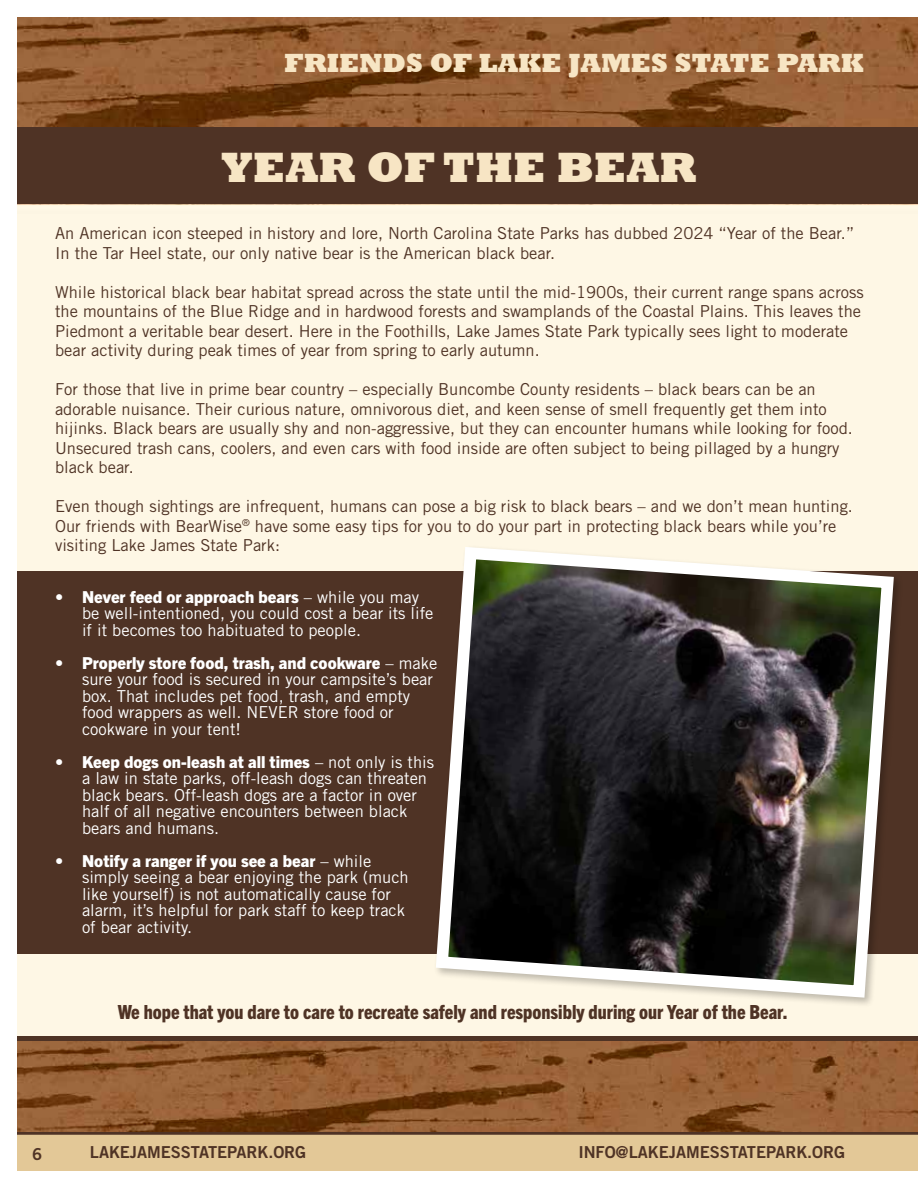
<style>
.page{position:relative;width:918px;height:1188px;background:#fff}
.page>*{position:absolute;margin:0;border:0;box-sizing:border-box;transform-origin:0 0}
.t1{font:800 43.5px "Rockwell";color:#f7e5c4}
.t2{font:800 27px "Rockwell";color:#f7e5c4}
.t3{font:800 condensed 19.5px "Trade Gothic Next LT Pro";color:#4f3325}
.t4{font:16.5px/19.5px "Trade Gothic";color:#4f3325}
.t5{font:16.5px/16.5px "Trade Gothic";color:#fff}
.t6{font:800 16.5px "Trade Gothic Next LT Pro";color:#fff}
.t7{font:16.5px "Trade Gothic LT Std Bd 2";letter-spacing:-.005em;color:#4f3325}
.s1{font-family:"Trade Gothic";font-weight:400}
</style>
<div class="page">
<img style="left:17px;top:17px;width:901px;height:1019px">
<div style="left:17px;top:1134px;width:901px;height:37px;background:#e3c897"></div>
<hr style="left:17px;top:1132px;width:901px;height:3px;background:#4f3325">
<div style="left:17px;top:571px;width:901px;height:383px;background:#4f3325"></div>
<div style="left:17px;top:127px;width:901px;height:77px;background:#4f3325"></div>
<svg style="left:430px;top:541px;width:470px;height:463px;background:#514e49"></svg>
<div style="left:17px;top:1036px;width:901px;height:77px;background:linear-gradient(to right,#4f3325,#4f3325)"></div>
<img style="left:17px;top:1042px;width:901px;height:90px">
<h2 class="t2" style="left:285px;top:48px;width:581px">FRIENDS OF LAKE JAMES STATE PARK</h2>
<h1 class="t1" style="left:221px;top:142px;width:477px">YEAR OF THE BEAR</h1>
<p class="t4" style="left:55px;top:224px;width:801px">An American icon steeped in history and lore, North Carolina State Parks has dubbed 2024 “Year of the Bear.”<br>In the Tar Heel state, our only native bear is the American black bear.</p>
<p class="t4" style="left:55px;top:282px;width:810px">While historical black bear habitat spread across the state until the mid-1900s, their current range spans across the mountains of the Blue Ridge and in hardwood forests and swamplands of the Coastal Plains. This leaves the Piedmont a veritable bear desert. Here in the Foothills, Lake James State Park typically sees light to moderate bear activity during peak times of year from spring to early autumn.</p>
<p class="t4" style="left:55px;top:380px;width:799px">For those that live in prime bear country – especially Buncombe County residents – black bears can be an adorable nuisance. Their curious nature, omnivorous diet, and keen sense of smell frequently get them into hijinks. Black bears are usually shy and non-aggressive, but they can encounter humans while looking for food.<br>Unsecured trash cans, coolers, and even cars with food inside are often subject to being pillaged by a hungry black bear.</p>
<p class="t4" style="left:55px;top:497px;width:799px">Even though sightings are infrequent, humans can pose a big risk to black bears – and we don’t mean hunting.<br>Our friends with BearWise<sup>®</sup> have some easy tips for you to do your part in protecting black bears while you’re visiting Lake James State Park:</p>
<p class="t6" style="left:55px;top:585px;width:365px">• Never feed or approach bears <span class="s1">– while you may</span></p>
<p class="t5" style="left:82px;top:605px;width:353px">be well-intentioned, you could cost a bear its life if it becomes too habituated to people.</p>
<p class="t6" style="left:55px;top:651px;width:384px">• Properly store food, trash, and cookware <span class="s1">– make</span></p>
<p class="t5" style="left:82px;top:671px;width:353px">sure your food is secured in your campsite’s bear box. That includes pet food, trash, and empty food wrappers as well. NEVER store food or cookware in your tent!</p>
<p class="t6" style="left:55px;top:750px;width:381px">• Keep dogs on-leash at all times <span class="s1">– not only is this</span></p>
<p class="t5" style="left:82px;top:770px;width:347px">a law in state parks, off-leash dogs can threaten black bears. Off-leash dogs are a factor in over half of all negative encounters between black bears and humans.</p>
<p class="t6" style="left:55px;top:849px;width:318px">• Notify a ranger if you see a bear <span class="s1">– while</span></p>
<p class="t5" style="left:82px;top:869px;width:328px">simply seeing a bear enjoying the park (much like yourself) is not automatically cause for alarm, it’s helpful for park staff to keep track of bear activity.</p>
<p class="t3" style="left:118px;top:999px;width:671px">We hope that you dare to care to recreate safely and responsibly during our Year of the Bear.</p>
<p class="t7" style="left:32px;top:1143px;width:12px">6</p>
<p class="t7" style="left:90px;top:1142px;width:218px">LAKEJAMESSTATEPARK.ORG</p>
<p class="t7" style="left:578px;top:1142px;width:268px">INFO@LAKEJAMESSTATEPARK.ORG</p>
</div>
